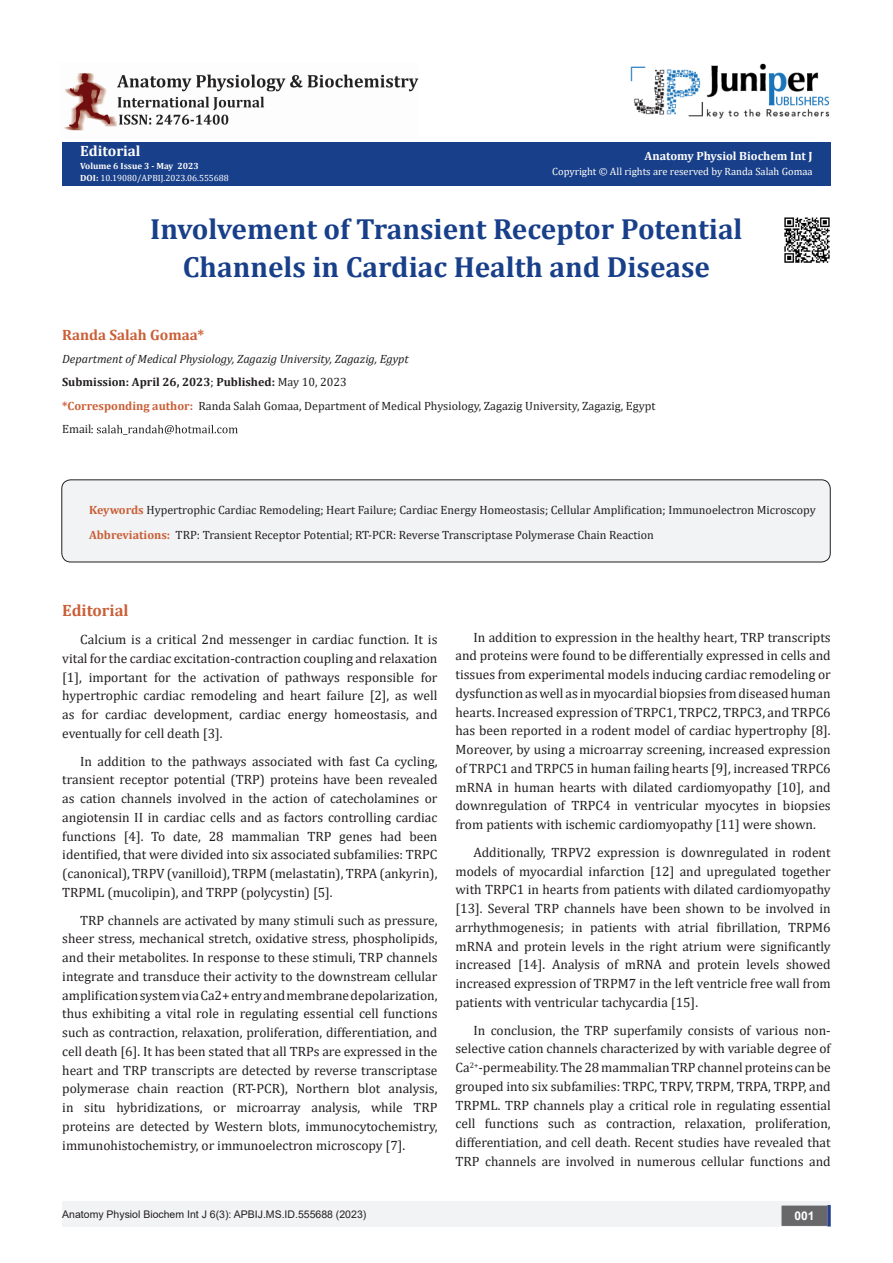
<style>
.page{position:relative;width:893px;height:1263px;background:#fff}
.page>*{position:absolute;margin:0;border:0;box-sizing:border-box;transform-origin:0 0}
.t1{font:700 29.25px/37.5px "Cambria";color:#183f89;text-align:center}
.t2{font:700 16.5px "Cambria";color:#ca5f37}
.t3{font:700 15px "Cambria";color:#ca5f37}
.t4{font:700 15px "Cambria";color:#fffefc}
.t5{font:13.5px/18.8px "Cambria";color:#231f20;text-align:justify}
.List_Paragraph{font:12px "Cambria";color:#231f20}
.t6{font:italic 12px "Cambria";color:#231f20}
.t7{font:700 12px "Cambria";color:#231f20}
.t8{font:700 12px "Cambria";color:#fffefc}
.t9{font:700 12px "Arial";color:#fff}
.t10{font:10.5px "Arial";color:#231f20}
.t11{font:10.5px "Cambria";color:#fffefc}
.t12{font:9px "Cambria";color:#fff}
.t13{font:700 9px "Cambria";color:#fffefc}
.s1{font-weight:700;color:#fffefc}
.s2{font-weight:400}
.s3{font-weight:700;color:#ca5f37}
</style>
<div class="page">
<div style="left:62px;top:142px;width:769px;height:44px;background:#183f89"></div>
<svg style="left:91px;top:425px;width:147px;height:10px"></svg>
<div style="left:62px;top:1201px;width:441px;height:25px;background:#f2f3f4"></div>
<div style="left:503px;top:1201px;width:328px;height:25px;background:#f2f3f4"></div>
<div style="left:782px;top:1206px;width:45px;height:19px;background:#68676a"></div>
<div style="left:781px;top:1205px;width:46px;height:21px;border:2px solid #68676a"></div>
<svg style="left:827px;top:1205px;width:4px;height:21px"></svg>
<img style="left:630px;top:63px;width:200px;height:56px">
<img style="left:64px;top:73px;width:355px;height:58px">
<div style="left:62px;top:480px;width:768px;height:82px;background:#f2f3f4;border-radius:9px"></div>
<div style="left:61px;top:479px;width:770px;height:83px;border:1px solid #231f20;border-radius:9px"></div>
<img style="left:784px;top:217px;width:46px;height:46px">
<p class="t4" style="left:80px;top:140px;width:62px">Editorial</p>
<p class="t13" style="left:80px;top:159px;width:120px">Volume 6 Issue 3 - May 2023</p>
<p class="t12" style="left:80px;top:172px;width:150px"><span class="s1">DOI:</span> 10.19080/APBIJ.2023.06.555688</p>
<p class="t8" style="left:645px;top:147px;width:170px">Anatomy Physiol Biochem Int J</p>
<p class="t11" style="left:552px;top:165px;width:262px">Copyright © All rights are reserved by Randa Salah Gomaa</p>
<p class="t1" style="left:150px;top:210px;width:594px">Involvement of Transient Receptor Potential<br>Channels in Cardiac Health and Disease</p>
<p class="t3" style="left:62px;top:324px;width:144px">Randa Salah Gomaa*</p>
<p class="t6" style="left:62px;top:350px;width:348px">Department of Medical Physiology, Zagazig University, Zagazig, Egypt</p>
<p class="t7" style="left:62px;top:374px;width:286px">Submission: April 26, 2023<span class="s2">;</span> Published: <span class="s2">May 10, 2023</span></p>
<p class="List_Paragraph" style="left:62px;top:399px;width:595px"><span class="s3">*Corresponding author:</span> Randa Salah Gomaa, Department of Medical Physiology, Zagazig University, Zagazig, Egypt</p>
<p class="List_Paragraph" style="left:62px;top:422px;width:31px">Email</p>
<p class="List_Paragraph" style="left:89px;top:503px;width:728px"><span class="s3">Keywords</span> Hypertrophic Cardiac Remodeling; Heart Failure; Cardiac Energy Homeostasis; Cellular Amplification; Immunoelectron Microscopy</p>
<p class="List_Paragraph" style="left:89px;top:528px;width:566px"><span class="s3">Abbreviations:</span> TRP: Transient Receptor Potential; RT-PCR: Reverse Transcriptase Polymerase Chain Reaction</p>
<p class="t2" style="left:62px;top:599px;width:68px">Editorial</p>
<p class="t5" style="left:62px;top:630px;width:377px;text-indent:18px">Calcium is a critical 2nd messenger in cardiac function. It is vital for the cardiac excitation-contraction coupling and relaxation [1], important for the activation of pathways responsible for hypertrophic cardiac remodeling and heart failure [2], as well as for cardiac development, cardiac energy homeostasis, and eventually for cell death [3].</p>
<p class="t5" style="left:62px;top:751px;width:377px;text-indent:18px">In addition to the pathways associated with fast Ca cycling, transient receptor potential (TRP) proteins have been revealed as cation channels involved in the action of catecholamines or angiotensin II in cardiac cells and as factors controlling cardiac functions [4]. To date, 28 mammalian TRP genes had been identified, that were divided into six associated subfamilies: TRPC (canonical), TRPV (vanilloid), TRPM (melastatin), TRPA (ankyrin), TRPML (mucolipin), and TRPP (polycystin) [5].</p>
<p class="t5" style="left:62px;top:910px;width:377px;text-indent:18px">TRP channels are activated by many stimuli such as pressure, sheer stress, mechanical stretch, oxidative stress, phospholipids, and their metabolites. In response to these stimuli, TRP channels integrate and transduce their activity to the downstream cellular amplification system via Ca2+ entry and membrane depolarization, thus exhibiting a vital role in regulating essential cell functions such as contraction, relaxation, proliferation, differentiation, and cell death [6]. It has been stated that all TRPs are expressed in the heart and TRP transcripts are detected by reverse transcriptase polymerase chain reaction (RT-PCR), Northern blot analysis, in situ hybridizations, or microarray analysis, while TRP proteins are detected by Western blots, immunocytochemistry, immunohistochemistry, or immunoelectron microscopy [7].</p>
<p class="t5" style="left:455px;top:628px;width:377px;text-indent:18px">In addition to expression in the healthy heart, TRP transcripts and proteins were found to be differentially expressed in cells and tissues from experimental models inducing cardiac remodeling or dysfunction as well as in myocardial biopsies from diseased human hearts. Increased expression of TRPC1, TRPC2, TRPC3, and TRPC6 has been reported in a rodent model of cardiac hypertrophy [8].<br>Moreover, by using a microarray screening, increased expression of TRPC1 and TRPC5 in human failing hearts [9], increased TRPC6 mRNA in human hearts with dilated cardiomyopathy [10], and downregulation of TRPC4 in ventricular myocytes in biopsies from patients with ischemic cardiomyopathy [11] were shown.</p>
<p class="t5" style="left:455px;top:843px;width:377px;text-indent:18px">Additionally, TRPV2 expression is downregulated in rodent models of myocardial infarction [12] and upregulated together with TRPC1 in hearts from patients with dilated cardiomyopathy [13]. Several TRP channels have been shown to be involved in arrhythmogenesis; in patients with atrial fibrillation, TRPM6 mRNA and protein levels in the right atrium were significantly increased [14]. Analysis of mRNA and protein levels showed increased expression of TRPM7 in the left ventricle free wall from patients with ventricular tachycardia [15].</p>
<p class="t5" style="left:455px;top:1021px;width:377px;text-indent:18px">In conclusion, the TRP superfamily consists of various non&shy;selective cation channels characterized by with variable degree of Ca<sup>2+</sup>-permeability. The 28 mammalian TRP channel proteins can be grouped into six subfamilies: TRPC, TRPV, TRPM, TRPA, TRPP, and TRPML. TRP channels play a critical role in regulating essential cell functions such as contraction, relaxation, proliferation, differentiation, and cell death. Recent studies have revealed that TRP channels are involved in numerous cellular functions and</p>
<p class="t10" style="left:62px;top:1207px;width:306px">Anatomy Physiol Biochem Int J 6(3): APBIJ.MS.ID.555688 (2023)</p>
<p class="t9" style="left:794px;top:1207px;width:22px">001</p>
</div>
